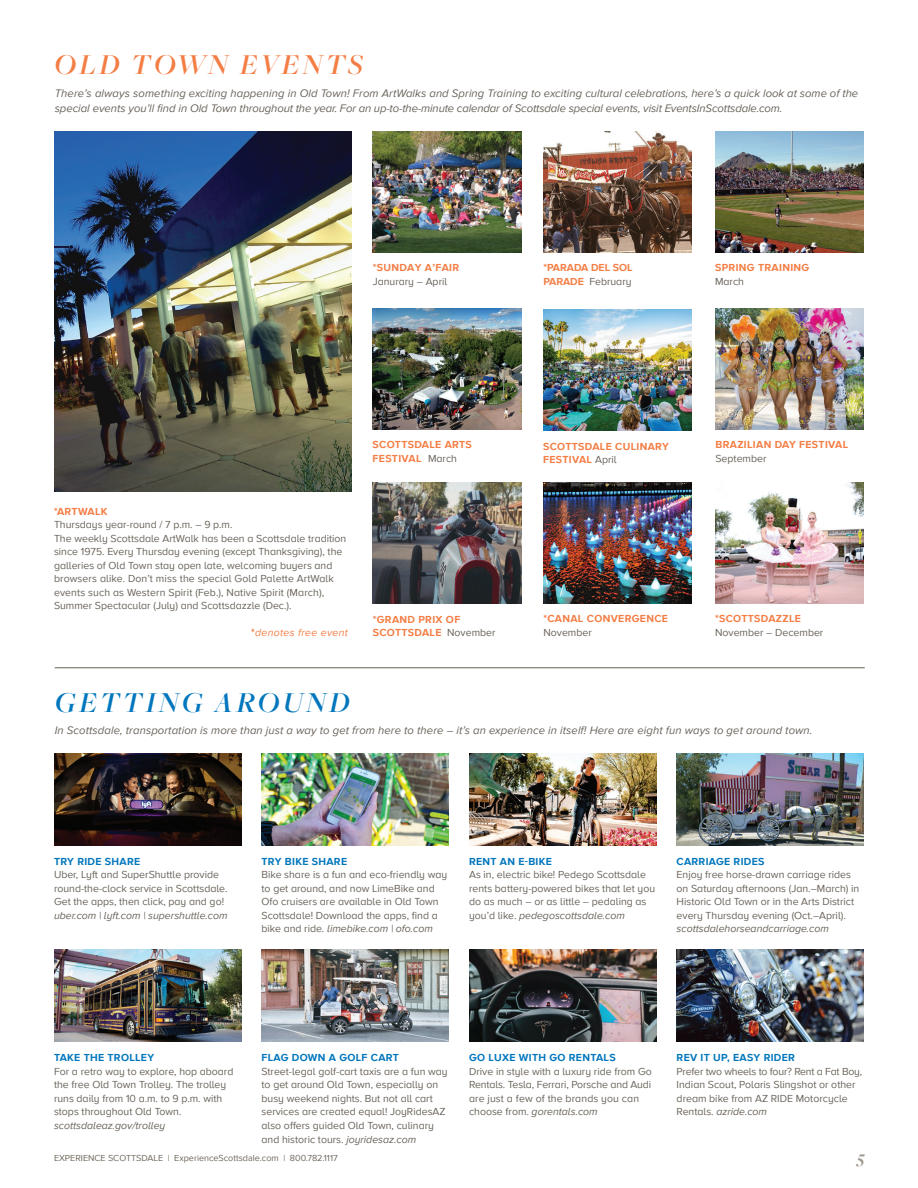
<style>
.page{position:relative;width:918px;height:1188px;background:#fff}
.page>*{position:absolute;margin:0;border:0;box-sizing:border-box;transform-origin:0 0}
.t1{font:italic 600 30px "Freight Big Pro";letter-spacing:.09em;color:#f47d44}
.t2{font:italic 600 30px "Freight Big Pro";letter-spacing:.1em;color:#0076bd}
.t3{font:italic 700 18px "Freight Big Pro";color:#9c948a}
.t4{font:italic 11.25px/15px "Proxima Nova";letter-spacing:.01em;color:#686158}
.t5{font:10.5px/13.5px "Proxima Nova A";color:#686158}
.t6{font:700 10.5px/13.5px "Proxima Nova A";letter-spacing:.03em;color:#f47d44}
.t7{font:700 10.5px "Proxima Nova A";letter-spacing:.03em;color:#0076bd}
.t8{font:italic 10.5px "Proxima Nova A";color:#686158}
.t9{font:700 10.5px/13.5px "Proxima Nova A";color:#f47d44}
.t10{font:italic 10.5px "Proxima Nova A";letter-spacing:.03em;color:#f47d44}
.t11{font:9px "Proxima Nova";color:#6d6559}
.s1{font-weight:400;color:#686158}
.s2{font-weight:700;font-style:normal}
.s3{font-style:italic}
</style>
<div class="page">
<img style="left:543px;top:131px;width:149px;height:122px">
<img style="left:373px;top:131px;width:148px;height:122px">
<img style="left:716px;top:308px;width:148px;height:122px">
<img style="left:54px;top:131px;width:297px;height:360px">
<hr style="left:55px;top:667px;width:810px;height:1px;background:#686158">
<img style="left:373px;top:482px;width:148px;height:122px">
<img style="left:715px;top:482px;width:149px;height:122px">
<img style="left:543px;top:482px;width:149px;height:122px">
<img style="left:715px;top:131px;width:149px;height:122px">
<img style="left:373px;top:308px;width:148px;height:122px">
<img style="left:543px;top:310px;width:149px;height:121px">
<img style="left:54px;top:753px;width:187px;height:92px">
<img style="left:54px;top:950px;width:187px;height:91px">
<img style="left:262px;top:753px;width:187px;height:92px">
<img style="left:262px;top:950px;width:187px;height:91px">
<img style="left:469px;top:753px;width:187px;height:92px">
<img style="left:469px;top:950px;width:187px;height:91px">
<img style="left:677px;top:753px;width:187px;height:92px">
<img style="left:677px;top:950px;width:187px;height:91px">
<h1 class="t1" style="left:54px;top:45px;width:310px">OLD TOWN EVENTS</h1>
<p class="t4" style="left:55px;top:85px;width:805px">There’s always something exciting happening in Old Town! From ArtWalks and Spring Training to exciting cultural celebrations, here’s a quick look at some of the special events you’ll find in Old Town throughout the year. For an up-to-the-minute calendar of Scottsdale special events, visit EventsInScottsdale.com.</p>
<p class="t6" style="left:373px;top:261px;width:88px">*SUNDAY A’FAIR</p>
<p class="t5" style="left:373px;top:274px;width:76px">Janurary – April</p>
<p class="t9" style="left:543px;top:261px;width:91px">*PARADA DEL SOL<br>PARADE <span class="s1">February</span></p>
<p class="t6" style="left:715px;top:261px;width:96px">SPRING TRAINING</p>
<p class="t5" style="left:715px;top:274px;width:30px">March</p>
<p class="t6" style="left:54px;top:504px;width:55px">*ARTWALK</p>
<p class="t5" style="left:54px;top:517px;width:294px">Thursdays year-round / 7 p.m. – 9 p.m.<br>The weekly Scottsdale ArtWalk has been a Scottsdale tradition since 1975. Every Thursday evening (except Thanksgiving), the galleries of Old Town stay open late, welcoming buyers and browsers alike. Don’t miss the special Gold Palette ArtWalk events such as Western Spirit (Feb.), Native Spirit (March), Summer Spectacular (July) and Scottsdazzle (Dec.).</p>
<p class="t10" style="left:251px;top:625px;width:98px"><span class="s2">*</span>denotes free event</p>
<h1 class="t2" style="left:55px;top:682px;width:296px">GETTING AROUND</h1>
<p class="t6" style="left:373px;top:438px;width:101px">SCOTTSDALE ARTS<br>FESTIVAL <span class="s1">March</span></p>
<p class="t6" style="left:543px;top:439px;width:127px">SCOTTSDALE CULINARY<br>FESTIVAL <span class="s1">April</span></p>
<p class="t6" style="left:716px;top:438px;width:134px">BRAZILIAN DAY FESTIVAL</p>
<p class="t5" style="left:716px;top:451px;width:52px">September</p>
<p class="t6" style="left:373px;top:612px;width:124px">*GRAND PRIX OF<br>SCOTTSDALE <span class="s1">November</span></p>
<p class="t6" style="left:715px;top:612px;width:87px">*SCOTTSDAZZLE</p>
<p class="t6" style="left:543px;top:612px;width:126px">*CANAL CONVERGENCE</p>
<p class="t5" style="left:543px;top:625px;width:50px">November</p>
<p class="t5" style="left:715px;top:625px;width:110px">November – December</p>
<p class="t4" style="left:55px;top:722px;width:759px">In Scottsdale, transportation is more than just a way to get from here to there – it’s an experience in itself! Here are eight fun ways to get around town.</p>
<p class="t7" style="left:54px;top:853px;width:88px">TRY RIDE SHARE</p>
<p class="t5" style="left:54px;top:867px;width:175px">Uber, Lyft and SuperShuttle provide round-the-clock service in Scottsdale.<br>Get the apps, then click, pay and go!</p>
<p class="t8" style="left:54px;top:907px;width:175px">uber.com | lyft.com | supershuttle.com</p>
<p class="t7" style="left:262px;top:853px;width:87px">TRY BIKE SHARE</p>
<p class="t5" style="left:262px;top:867px;width:187px">Bike share is a fun and eco-friendly way to get around, and now LimeBike and Ofo cruisers are available in Old Town Scottsdale! Download the apps, find a bike and ride<span class="s3">. limebike.com | ofo.com</span></p>
<p class="t7" style="left:469px;top:853px;width:84px">RENT AN E-BIKE</p>
<p class="t5" style="left:469px;top:867px;width:188px">As in, electric bike! Pedego Scottsdale rents battery-powered bikes that let you do as much – or as little – pedaling as you’d like. <span class="s3">pedegoscottsdale.com</span></p>
<p class="t7" style="left:677px;top:853px;width:89px">CARRIAGE RIDES</p>
<p class="t5" style="left:677px;top:867px;width:184px">Enjoy free horse-drawn carriage rides on Saturday afternoons (Jan.–March) in Historic Old Town or in the Arts District every Thursday evening (Oct.–April).</p>
<p class="t8" style="left:677px;top:921px;width:154px">scottsdalehorseandcarriage.com</p>
<p class="t7" style="left:54px;top:1050px;width:102px">TAKE THE TROLLEY</p>
<p class="t5" style="left:54px;top:1064px;width:181px">For a retro way to explore, hop aboard the free Old Town Trolley. The trolley runs daily from 10 a.m. to 9 p.m. with stops throughout Old Town.</p>
<p class="t8" style="left:54px;top:1118px;width:113px">scottsdaleaz.gov/trolley</p>
<p class="t7" style="left:262px;top:1050px;width:139px">FLAG DOWN A GOLF CART</p>
<p class="t5" style="left:262px;top:1064px;width:188px">Street-legal golf-cart taxis are a fun way to get around Old Town, especially on busy weekend nights. But not all cart services are created equal! JoyRidesAZ also offers guided Old Town, culinary and historic tours. <span class="s3">joyridesaz.com</span></p>
<p class="t7" style="left:469px;top:1050px;width:148px">GO LUXE WITH GO RENTALS</p>
<p class="t5" style="left:469px;top:1064px;width:184px">Drive in style with a luxury ride from Go Rentals. Tesla, Ferrari, Porsche and Audi are just a few of the brands you can choose from. <span class="s3">gorentals.com</span></p>
<p class="t7" style="left:677px;top:1050px;width:120px">REV IT UP, EASY RIDER</p>
<p class="t5" style="left:677px;top:1064px;width:187px">Prefer two wheels to four? Rent a Fat Boy, Indian Scout, Polaris Slingshot or other dream bike from AZ RIDE Motorcycle Rentals. <span class="s3">azride.com</span></p>
<p class="t11" style="left:54px;top:1152px;width:285px">EXPERIENCE SCOTTSDALE | ExperienceScottsdale.com | 800.782.1117</p>
<h2 class="t3" style="left:858px;top:1146px;width:9px">5</h2>
</div>
